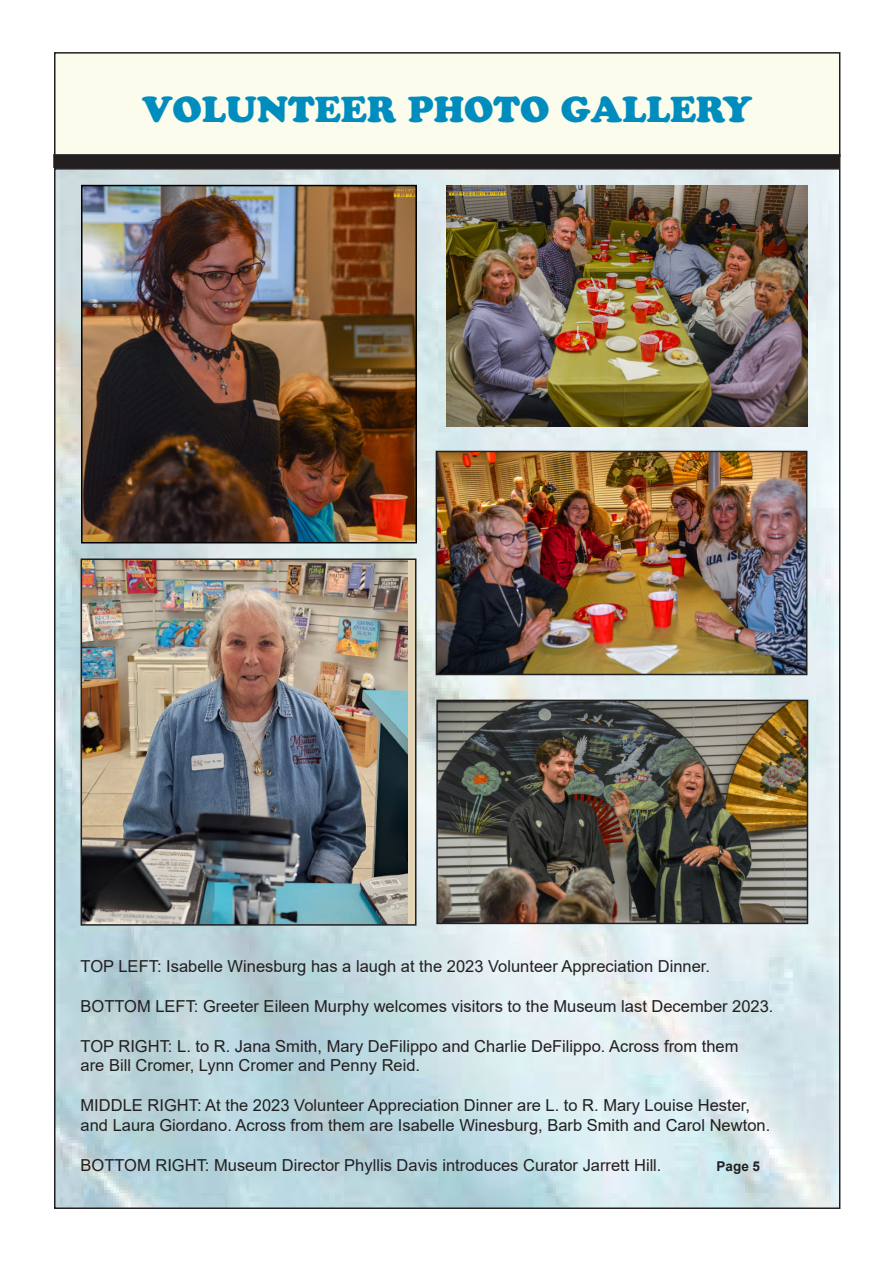
<style>
.page{position:relative;width:893px;height:1263px;background:#fff}
.page>*{position:absolute;margin:0;border:0;box-sizing:border-box;transform-origin:0 0}
.Title_2{font:36px "Cooper Black Std";color:#008dbe}
.Title_2-2{font:16.5px "Arial";color:#231f20}
.Title_2-3{font:900 13.5px "Arial";color:#231f20}
.Title_2-4{font:700 13.5px "Arial";color:#231f20}
</style>
<div class="page">
<div style="left:55px;top:53px;width:785px;height:103px;background:#fbfcec"></div>
<div style="left:54px;top:52px;width:786px;height:105px;border:2px solid #231f20"></div>
<img style="left:57px;top:171px;width:780px;height:1035px">
<div style="left:54px;top:155px;width:786px;height:12px;background:#231f20"></div>
<div style="left:53px;top:154px;width:787px;height:14px;border:2px solid #231f20"></div>
<img style="left:84px;top:561px;width:324px;height:362px">
<div style="left:81px;top:558px;width:335px;height:368px;border:2px solid #231f20"></div>
<img style="left:446px;top:185px;width:361px;height:242px">
<img style="left:84px;top:188px;width:330px;height:352px">
<div style="left:81px;top:185px;width:336px;height:358px;border:2px solid #000"></div>
<img style="left:439px;top:454px;width:365px;height:218px">
<div style="left:436px;top:451px;width:371px;height:224px;border:2px solid #231f20"></div>
<img style="left:439px;top:703px;width:366px;height:218px">
<div style="left:436px;top:700px;width:372px;height:224px;border:2px solid #231f20"></div>
<p class="Title_2" style="left:142px;top:88px;width:612px">VOLUNTEER PHOTO GALLERY</p>
<p class="Title_2-2" style="left:81px;top:955px;width:631px">TOP LEFT: Isabelle Winesburg has a laugh at the 2023 Volunteer Appreciation Dinner.</p>
<p class="Title_2-2" style="left:81px;top:995px;width:694px">BOTTOM LEFT: Greeter Eileen Murphy welcomes visitors to the Museum last December 2023.</p>
<p class="Title_2-2" style="left:81px;top:1034px;width:659px">TOP RIGHT: L. to R. Jana Smith, Mary DeFilippo and Charlie DeFilippo. Across from them</p>
<p class="Title_2-2" style="left:81px;top:1054px;width:341px">are Bill Cromer, Lynn Cromer and Penny Reid.</p>
<p class="Title_2-2" style="left:81px;top:1094px;width:671px">MIDDLE RIGHT: At the 2023 Volunteer Appreciation Dinner are L. to R. Mary Louise Hester,</p>
<p class="Title_2-2" style="left:81px;top:1114px;width:691px">and Laura Giordano. Across from them are Isabelle Winesburg, Barb Smith and Carol Newton.</p>
<p class="Title_2-2" style="left:81px;top:1153px;width:582px">BOTTOM RIGHT: Museum Director Phyllis Davis introduces Curator Jarrett Hill.</p>
<p class="Title_2-4" style="left:717px;top:1156px;width:45px">Page 5</p>
<p class="Title_2-3" style="left:139px;top:1093px;width:52px">Page 3</p>
</div>
